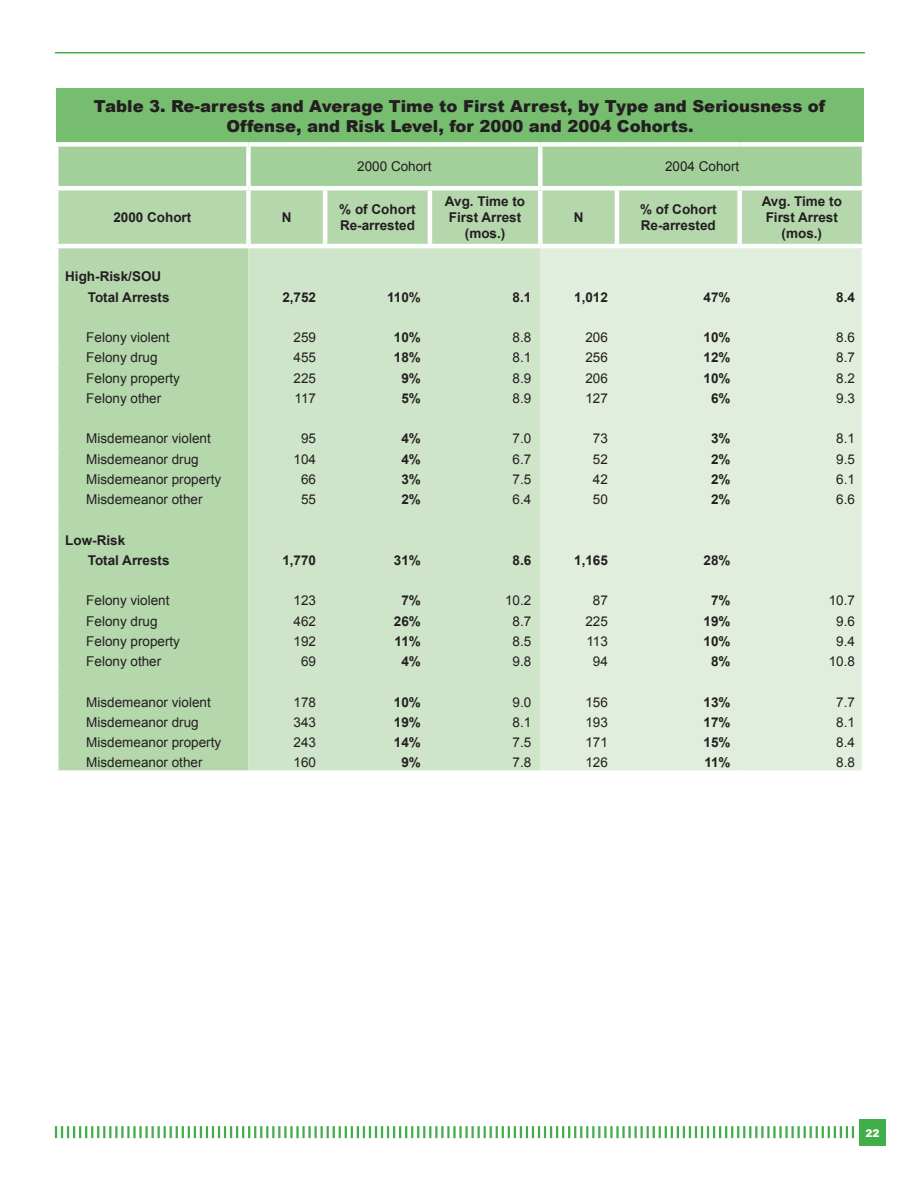
<style>
.page{position:relative;width:918px;height:1188px;background:#fff}
.page>*{position:absolute;margin:0;border:0;box-sizing:border-box;transform-origin:0 0}
.t1{font:900 16.5px/19.8px "Arial";color:#231f20;text-align:center}
.t2{font:13.5px "Arial";color:#231f20}
.t3{font:700 13.5px/16.2px "Arial";color:#231f20}
.t4{font:900 10.5px "Arial";color:#fff}
</style>
<div class="page">
<hr style="left:55px;top:52px;width:810px;height:2px;background:#40ae49">
<svg style="left:55px;top:1126px;width:799px;height:12px"></svg>
<div style="left:859px;top:1119px;width:27px;height:26px;background:#40ae49"></div>
<div style="left:56px;top:88px;width:808px;height:56px;background:#76bd6f"></div>
<div style="left:58px;top:147px;width:804px;height:39px;background:#a3cf9a"></div>
<div style="left:58px;top:190px;width:804px;height:580px;background:#b5d7ac"></div>
<div style="left:248px;top:248px;width:292px;height:522px;background:#cfe5c9"></div>
<div style="left:540px;top:248px;width:322px;height:522px;background:#e1eedd"></div>
<div style="left:54px;top:142px;width:194px;height:5px;background:#fff"></div>
<div style="left:248px;top:142px;width:77px;height:5px;background:#fff"></div>
<div style="left:246px;top:147px;width:5px;height:39px;background:#fff"></div>
<div style="left:325px;top:142px;width:105px;height:5px;background:#fff"></div>
<div style="left:430px;top:142px;width:110px;height:5px;background:#fff"></div>
<div style="left:540px;top:142px;width:77px;height:5px;background:#fff"></div>
<div style="left:538px;top:147px;width:5px;height:39px;background:#fff"></div>
<div style="left:617px;top:142px;width:123px;height:5px;background:#fff"></div>
<div style="left:740px;top:142px;width:126px;height:5px;background:#fff"></div>
<div style="left:246px;top:190px;width:5px;height:54px;background:#fff"></div>
<hr style="left:323px;top:190px;width:4px;height:54px;background:#fff">
<hr style="left:428px;top:190px;width:4px;height:54px;background:#fff">
<div style="left:538px;top:190px;width:5px;height:54px;background:#fff"></div>
<hr style="left:615px;top:190px;width:4px;height:54px;background:#fff">
<div style="left:737px;top:190px;width:5px;height:54px;background:#fff"></div>
<hr style="left:54px;top:244px;width:194px;height:4px;background:#fff">
<hr style="left:248px;top:244px;width:77px;height:4px;background:#fff">
<hr style="left:325px;top:244px;width:105px;height:4px;background:#fff">
<hr style="left:430px;top:244px;width:110px;height:4px;background:#fff">
<hr style="left:540px;top:244px;width:77px;height:4px;background:#fff">
<hr style="left:617px;top:244px;width:123px;height:4px;background:#fff">
<hr style="left:740px;top:244px;width:126px;height:4px;background:#fff">
<p class="t1" style="left:94px;top:96px;width:733px">Table 3. Re-arrests and Average Time to First Arrest, by Type and Seriousness of<br>Offense, and Risk Level, for 2000 and 2004 Cohorts.</p>
<p class="t2" style="left:357px;top:158px;width:76px">2000 Cohort</p>
<p class="t2" style="left:665px;top:158px;width:76px">2004 Cohort</p>
<p class="t3" style="left:113px;top:210px;width:80px">2000 Cohort</p>
<p class="t3" style="left:282px;top:210px;width:11px">N</p>
<p class="t3" style="left:339px;top:202px;width:78px">% of Cohort<br>Re-arrested</p>
<p class="t3" style="left:445px;top:193px;width:82px;text-align:center">Avg. Time to<br>First Arrest (mos.)</p>
<p class="t3" style="left:574px;top:210px;width:11px">N</p>
<p class="t3" style="left:640px;top:202px;width:78px">% of Cohort<br>Re-arrested</p>
<p class="t3" style="left:762px;top:193px;width:82px;text-align:center">Avg. Time to<br>First Arrest (mos.)</p>
<p class="t3" style="left:88px;top:267px;width:83px;line-height:20.2px;text-indent:-23px">High-Risk/SOU<br>Total Arrests</p>
<p class="t3" style="left:282px;top:289px;width:35px">2,752</p>
<p class="t3" style="left:387px;top:289px;width:35px">110%</p>
<p class="t3" style="left:513px;top:289px;width:20px">8.1</p>
<p class="t3" style="left:574px;top:289px;width:35px">1,012</p>
<p class="t3" style="left:704px;top:289px;width:29px">47%</p>
<p class="t3" style="left:836px;top:289px;width:20px">8.4</p>
<p class="t2" style="left:86px;top:329px;width:85px">Felony violent</p>
<p class="t2" style="left:294px;top:329px;width:24px">259</p>
<p class="t3" style="left:394px;top:330px;width:29px">10%</p>
<p class="t2" style="left:513px;top:329px;width:20px">8.8</p>
<p class="t2" style="left:585px;top:329px;width:24px">206</p>
<p class="t3" style="left:704px;top:330px;width:29px">10%</p>
<p class="t2" style="left:836px;top:329px;width:20px">8.6</p>
<p class="t2" style="left:86px;top:349px;width:73px">Felony drug</p>
<p class="t2" style="left:294px;top:349px;width:24px">455</p>
<p class="t3" style="left:394px;top:350px;width:29px">18%</p>
<p class="t2" style="left:513px;top:349px;width:20px">8.1</p>
<p class="t2" style="left:585px;top:349px;width:24px">256</p>
<p class="t3" style="left:704px;top:350px;width:29px">12%</p>
<p class="t2" style="left:836px;top:349px;width:20px">8.7</p>
<p class="t2" style="left:86px;top:369px;width:95px">Felony property</p>
<p class="t2" style="left:294px;top:369px;width:24px">225</p>
<p class="t3" style="left:401px;top:370px;width:21px">9%</p>
<p class="t2" style="left:513px;top:369px;width:20px">8.9</p>
<p class="t2" style="left:585px;top:369px;width:24px">206</p>
<p class="t3" style="left:704px;top:370px;width:29px">10%</p>
<p class="t2" style="left:836px;top:369px;width:20px">8.2</p>
<p class="t2" style="left:86px;top:389px;width:77px">Felony other</p>
<p class="t2" style="left:295px;top:389px;width:23px">117</p>
<p class="t3" style="left:401px;top:390px;width:21px">5%</p>
<p class="t2" style="left:513px;top:389px;width:20px">8.9</p>
<p class="t2" style="left:585px;top:389px;width:24px">127</p>
<p class="t3" style="left:711px;top:390px;width:21px">6%</p>
<p class="t2" style="left:836px;top:389px;width:20px">9.3</p>
<p class="t2" style="left:86px;top:430px;width:126px">Misdemeanor violent</p>
<p class="t2" style="left:301px;top:430px;width:17px">95</p>
<p class="t3" style="left:401px;top:431px;width:21px">4%</p>
<p class="t2" style="left:513px;top:430px;width:20px">7.0</p>
<p class="t2" style="left:593px;top:430px;width:17px">73</p>
<p class="t3" style="left:711px;top:431px;width:21px">3%</p>
<p class="t2" style="left:836px;top:430px;width:20px">8.1</p>
<p class="t2" style="left:86px;top:450px;width:114px">Misdemeanor drug</p>
<p class="t2" style="left:294px;top:450px;width:24px">104</p>
<p class="t3" style="left:401px;top:451px;width:21px">4%</p>
<p class="t2" style="left:513px;top:450px;width:20px">6.7</p>
<p class="t2" style="left:593px;top:450px;width:17px">52</p>
<p class="t3" style="left:711px;top:451px;width:21px">2%</p>
<p class="t2" style="left:836px;top:450px;width:20px">9.5</p>
<p class="t2" style="left:86px;top:470px;width:137px">Misdemeanor property</p>
<p class="t2" style="left:301px;top:470px;width:17px">66</p>
<p class="t3" style="left:401px;top:471px;width:21px">3%</p>
<p class="t2" style="left:513px;top:470px;width:20px">7.5</p>
<p class="t2" style="left:593px;top:470px;width:17px">42</p>
<p class="t3" style="left:711px;top:471px;width:21px">2%</p>
<p class="t2" style="left:836px;top:470px;width:20px">6.1</p>
<p class="t2" style="left:86px;top:491px;width:118px">Misdemeanor other</p>
<p class="t2" style="left:301px;top:491px;width:17px">55</p>
<p class="t3" style="left:401px;top:492px;width:21px">2%</p>
<p class="t2" style="left:513px;top:491px;width:20px">6.4</p>
<p class="t2" style="left:593px;top:491px;width:17px">50</p>
<p class="t3" style="left:711px;top:492px;width:21px">2%</p>
<p class="t2" style="left:836px;top:491px;width:20px">6.6</p>
<p class="t3" style="left:88px;top:530px;width:83px;line-height:20.2px;text-indent:-23px">Low-Risk<br>Total Arrests</p>
<p class="t3" style="left:282px;top:552px;width:35px">1,770</p>
<p class="t3" style="left:394px;top:552px;width:29px">31%</p>
<p class="t3" style="left:513px;top:552px;width:20px">8.6</p>
<p class="t3" style="left:574px;top:552px;width:35px">1,165</p>
<p class="t3" style="left:704px;top:552px;width:29px">28%</p>
<p class="t2" style="left:86px;top:592px;width:85px">Felony violent</p>
<p class="t2" style="left:294px;top:592px;width:24px">123</p>
<p class="t3" style="left:401px;top:593px;width:21px">7%</p>
<p class="t2" style="left:505px;top:592px;width:28px">10.2</p>
<p class="t2" style="left:593px;top:592px;width:17px">87</p>
<p class="t3" style="left:711px;top:593px;width:21px">7%</p>
<p class="t2" style="left:829px;top:592px;width:28px">10.7</p>
<p class="t2" style="left:86px;top:612px;width:73px">Felony drug</p>
<p class="t2" style="left:294px;top:612px;width:24px">462</p>
<p class="t3" style="left:394px;top:613px;width:29px">26%</p>
<p class="t2" style="left:513px;top:612px;width:20px">8.7</p>
<p class="t2" style="left:585px;top:612px;width:24px">225</p>
<p class="t3" style="left:704px;top:613px;width:29px">19%</p>
<p class="t2" style="left:836px;top:612px;width:20px">9.6</p>
<p class="t2" style="left:86px;top:632px;width:95px">Felony property</p>
<p class="t2" style="left:294px;top:632px;width:24px">192</p>
<p class="t3" style="left:395px;top:633px;width:28px">11%</p>
<p class="t2" style="left:513px;top:632px;width:20px">8.5</p>
<p class="t2" style="left:586px;top:632px;width:23px">113</p>
<p class="t3" style="left:704px;top:633px;width:29px">10%</p>
<p class="t2" style="left:836px;top:632px;width:20px">9.4</p>
<p class="t2" style="left:86px;top:653px;width:77px">Felony other</p>
<p class="t2" style="left:301px;top:653px;width:17px">69</p>
<p class="t3" style="left:401px;top:654px;width:21px">4%</p>
<p class="t2" style="left:513px;top:653px;width:20px">9.8</p>
<p class="t2" style="left:593px;top:653px;width:17px">94</p>
<p class="t3" style="left:711px;top:654px;width:21px">8%</p>
<p class="t2" style="left:829px;top:653px;width:28px">10.8</p>
<p class="t2" style="left:86px;top:693px;width:126px">Misdemeanor violent</p>
<p class="t2" style="left:294px;top:693px;width:24px">178</p>
<p class="t3" style="left:394px;top:694px;width:29px">10%</p>
<p class="t2" style="left:513px;top:693px;width:20px">9.0</p>
<p class="t2" style="left:585px;top:693px;width:24px">156</p>
<p class="t3" style="left:704px;top:694px;width:29px">13%</p>
<p class="t2" style="left:836px;top:693px;width:20px">7.7</p>
<p class="t2" style="left:86px;top:713px;width:114px">Misdemeanor drug</p>
<p class="t2" style="left:294px;top:713px;width:24px">343</p>
<p class="t3" style="left:394px;top:714px;width:29px">19%</p>
<p class="t2" style="left:513px;top:713px;width:20px">8.1</p>
<p class="t2" style="left:585px;top:713px;width:24px">193</p>
<p class="t3" style="left:704px;top:714px;width:29px">17%</p>
<p class="t2" style="left:836px;top:713px;width:20px">8.1</p>
<p class="t2" style="left:86px;top:734px;width:137px">Misdemeanor property</p>
<p class="t2" style="left:294px;top:734px;width:24px">243</p>
<p class="t3" style="left:394px;top:735px;width:29px">14%</p>
<p class="t2" style="left:513px;top:734px;width:20px">7.5</p>
<p class="t2" style="left:585px;top:734px;width:24px">171</p>
<p class="t3" style="left:704px;top:735px;width:29px">15%</p>
<p class="t2" style="left:836px;top:734px;width:20px">8.4</p>
<p class="t2" style="left:86px;top:754px;width:118px">Misdemeanor other</p>
<p class="t2" style="left:294px;top:754px;width:24px">160</p>
<p class="t3" style="left:401px;top:755px;width:21px">9%</p>
<p class="t2" style="left:513px;top:754px;width:20px">7.8</p>
<p class="t2" style="left:585px;top:754px;width:24px">126</p>
<p class="t3" style="left:704px;top:755px;width:28px">11%</p>
<p class="t2" style="left:836px;top:754px;width:20px">8.8</p>
<p class="t4" style="left:865px;top:1125px;width:8px">22</p>
</div>
